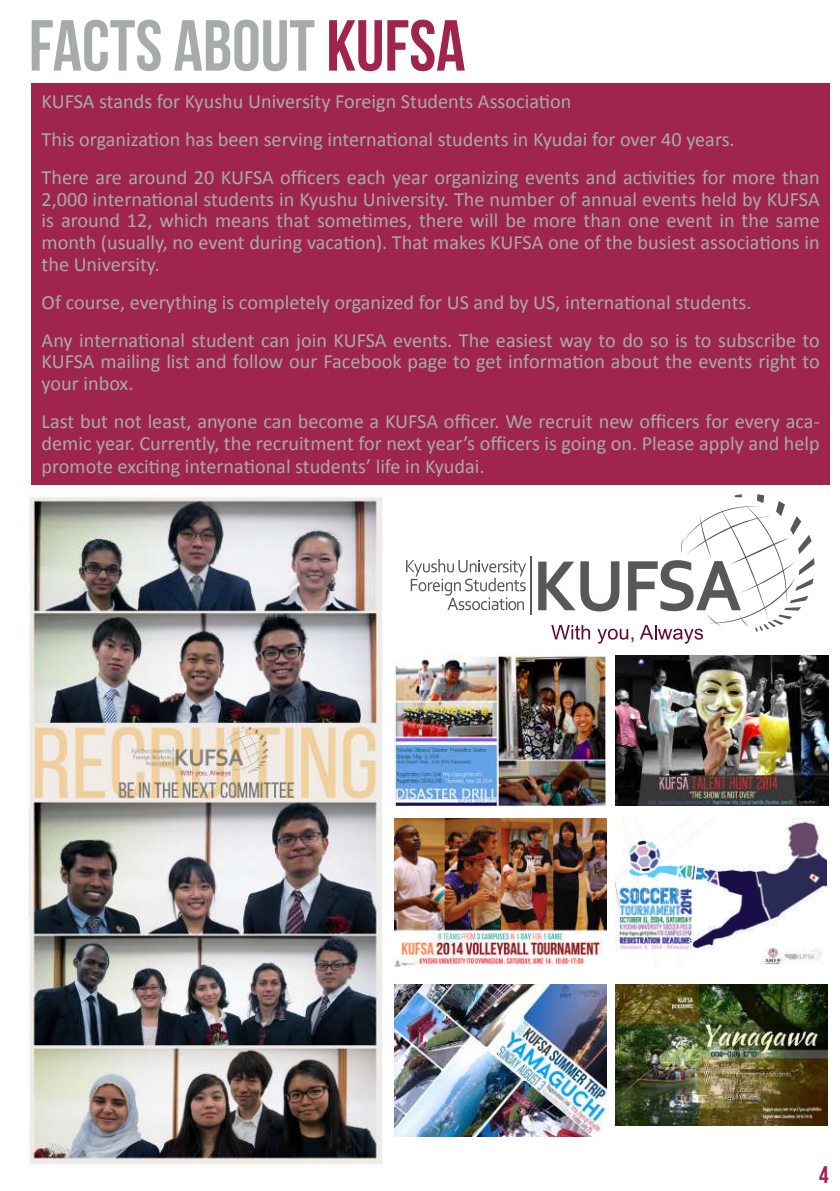
<style>
.page{position:relative;width:840px;height:1191px;background:#fff}
.page>*{position:absolute;margin:0;border:0;box-sizing:border-box;transform-origin:0 0}
.t1{font:700 72px "Bebas Neue";color:#a7abaa}
.t2{font:700 24px "Bebas Neue";color:#a0254d}
.t3{font:20.2px/21.8px "Calibri";color:#a7abaa}
.s1{color:#a0254d}
</style>
<div class="page">
<hr style="left:529px;top:556px;width:2px;height:59px;background:#57585a">
<svg style="left:538px;top:494px;width:276px;height:149px"></svg>
<svg style="left:406px;top:559px;width:120px;height:51px"></svg>
<div style="left:32px;top:83px;width:797px;height:402px;background:#a0254d"></div>
<img style="left:28px;top:497px;width:355px;height:668px">
<img style="left:394px;top:655px;width:211px;height:151px">
<img style="left:394px;top:818px;width:212px;height:149px">
<img style="left:615px;top:655px;width:212px;height:150px">
<img style="left:394px;top:985px;width:212px;height:151px">
<img style="left:615px;top:818px;width:211px;height:147px">
<img style="left:615px;top:985px;width:211px;height:140px">
<h1 class="t1" style="left:29px;top:6px;width:438px">FACTS ABOUT <span class="s1">KUFSA</span></h1>
<p class="t3" style="left:42px;top:83px;width:779px;line-height:37.8px">KUFSA stands for Kyushu University Foreign Students Association<br>This organization has been serving international students in Kyudai for over 40 years.<br>There are around 20 KUFSA officers each year organizing events and activities for more than</p>
<p class="t3" style="left:42px;top:188px;width:779px;text-align:justify">2,000 international students in Kyushu University. The number of annual events held by KUFSA is around 12, which means that sometimes, there will be more than one event in the same month (usually, no event during vacation). That makes KUFSA one of the busiest associations in the University.</p>
<p class="t3" style="left:42px;top:283px;width:779px;line-height:37.8px">Of course, everything is completely organized for US and by US, international students.<br>Any international student can join KUFSA events. The easiest way to do so is to subscribe to</p>
<p class="t3" style="left:42px;top:351px;width:779px">KUFSA mailing list and follow our Facebook page to get information about the events right to your inbox.</p>
<p class="t3" style="left:42px;top:410px;width:779px;text-align:justify">Last but not least, anyone can become a KUFSA officer. We recruit new officers for every aca&shy;demic year. Currently, the recruitment for next year’s officers is going on. Please apply and help promote exciting international students’ life in Kyudai.</p>
<p class="t2" style="left:818px;top:1161px;width:11px">4</p>
</div>
